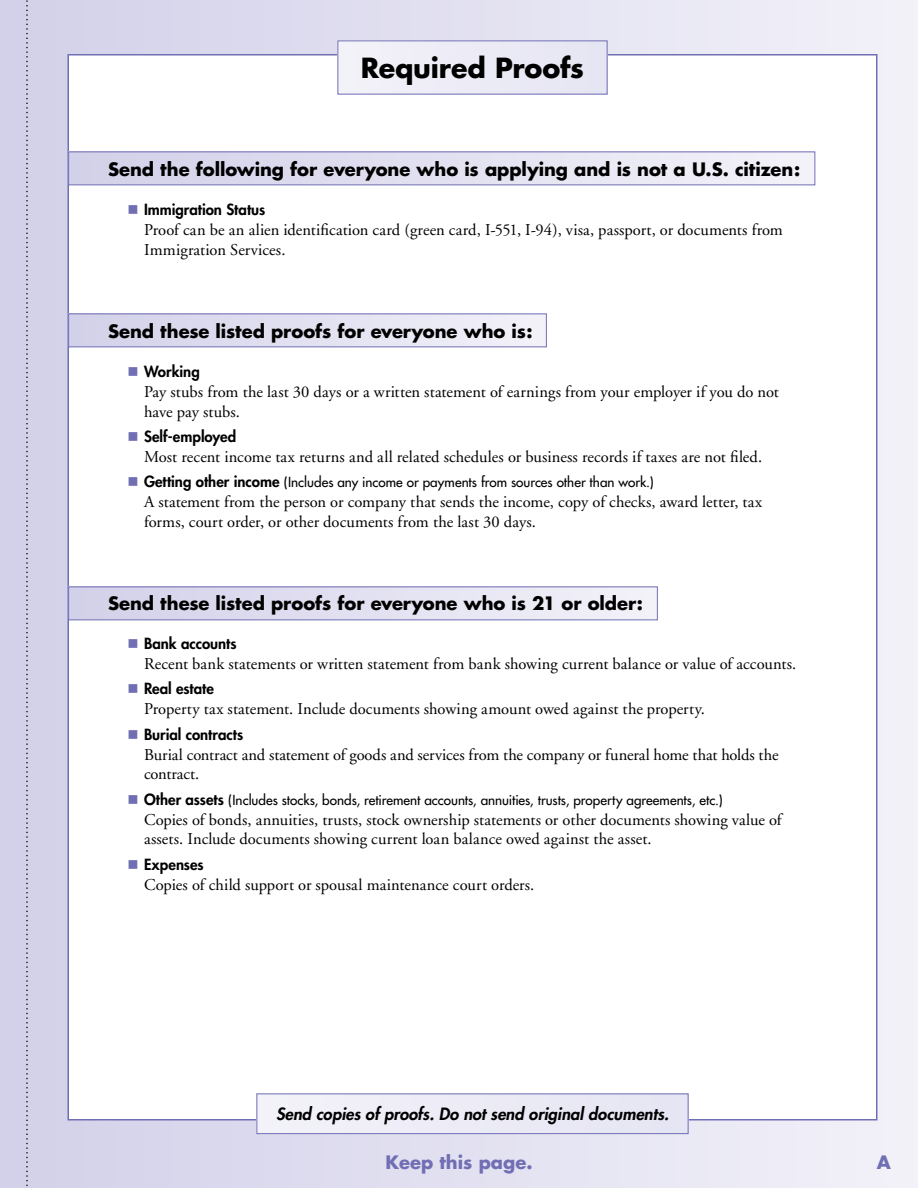
<style>
.page{position:relative;width:918px;height:1188px;background:#fff}
.page>*{position:absolute;margin:0;border:0;box-sizing:border-box;transform-origin:0 0}
.t1{font:700 27px "Futura";letter-spacing:-.005em;color:#000}
.t2{font:700 18px "Futura";letter-spacing:-.005em;color:#000}
.t3{font:700 18px "Futura";color:#716fb4}
.t4{font:16.5px/19.8px "Adobe Garamond";color:#000}
.Notice{font:italic 800 16.5px "Futura";color:#000}
.t5{font:800 15px "Futura";color:#000}
.t6{font:13.5px "Futura";color:#000}
.s1{font-weight:800;font-size:15px}
</style>
<div class="page">
<div style="left:0;top:0;width:918px;height:1188px;background:linear-gradient(to right,#d2d0e8,#f2f1f8)"></div>
<svg style="left:26px;top:0;width:2px;height:1188px;background:#acabbe"></svg>
<div style="left:68px;top:54px;width:810px;height:1066px;background:#fff;border:2px solid #716fb4"></div>
<div style="left:69px;top:587px;width:588px;height:33px;background:linear-gradient(to right,#d2d0e9,#f3f2f9)"></div>
<div style="left:68px;top:586px;width:590px;height:34px;border:1px solid #716fb4"></div>
<div style="left:69px;top:314px;width:477px;height:33px;background:linear-gradient(to right,#d2d0e9,#f3f2f9)"></div>
<div style="left:68px;top:314px;width:479px;height:33px;border:1px solid #716fb4"></div>
<div style="left:69px;top:152px;width:746px;height:33px;background:linear-gradient(to right,#d2d0e9,#f3f2f9)"></div>
<div style="left:68px;top:152px;width:747px;height:33px;border:1px solid #716fb4"></div>
<div style="left:338px;top:41px;width:269px;height:53px;background:#ecebf6"></div>
<div style="left:338px;top:40px;width:270px;height:54px;border:1px solid #716fb4"></div>
<div style="left:257px;top:1094px;width:431px;height:40px;background:#ecebf6"></div>
<div style="left:256px;top:1094px;width:432px;height:40px;border:1px solid #716fb4"></div>
<h2 class="t1" style="left:361px;top:50px;width:225px">Required Proofs</h2>
<h3 class="t2" style="left:108px;top:158px;width:694px">Send the following for everyone who is applying and is not a U.S. citizen:</h3>
<p class="t5" style="left:144px;top:200px;width:123px">Immigration Status</p>
<p class="t4" style="left:144px;top:220px;width:640px">Proof can be an alien identification card (green card, I-551, I-94), visa, passport, or documents from<br>Immigration Services.</p>
<h3 class="t2" style="left:108px;top:319px;width:426px">Send these listed proofs for everyone who is:</h3>
<p class="t5" style="left:144px;top:362px;width:57px">Working</p>
<p class="t4" style="left:144px;top:382px;width:636px">Pay stubs from the last 30 days or a written statement of earnings from your employer if you do not have pay stubs.</p>
<p class="t5" style="left:144px;top:427px;width:94px">Self-employed</p>
<p class="t4" style="left:144px;top:447px;width:620px">Most recent income tax returns and all related schedules or business records if taxes are not filed.</p>
<p class="t6" style="left:144px;top:474px;width:511px"><span class="s1">Getting other income</span> (Includes any income or payments from sources other than work.)</p>
<p class="t4" style="left:144px;top:493px;width:620px">A statement from the person or company that sends the income, copy of checks, award letter, tax forms, court order, or other documents from the last 30 days.</p>
<h3 class="t2" style="left:108px;top:591px;width:537px">Send these listed proofs for everyone who is 21 or older:</h3>
<p class="t5" style="left:144px;top:634px;width:94px">Bank accounts</p>
<p class="t4" style="left:144px;top:654px;width:654px">Recent bank statements or written statement from bank showing current balance or value of accounts.</p>
<p class="t5" style="left:144px;top:679px;width:72px">Real estate</p>
<p class="t4" style="left:144px;top:700px;width:562px">Property tax statement. Include documents showing amount owed against the property.</p>
<p class="t5" style="left:144px;top:725px;width:101px">Burial contracts</p>
<p class="t4" style="left:144px;top:745px;width:636px">Burial contract and statement of goods and services from the company or funeral home that holds the contract.</p>
<p class="t6" style="left:144px;top:791px;width:580px"><span class="s1">Other assets</span> (Includes stocks, bonds, retirement accounts, annuities, trusts, property agreements, etc.)</p>
<p class="t4" style="left:144px;top:810px;width:639px">Copies of bonds, annuities, trusts, stock ownership statements or other documents showing value of assets. Include documents showing current loan balance owed against the asset.</p>
<p class="t5" style="left:144px;top:855px;width:61px">Expenses</p>
<p class="t4" style="left:144px;top:875px;width:392px">Copies of child support or spousal maintenance court orders.</p>
<p class="Notice" style="left:276px;top:1104px;width:394px">Send copies of proofs. Do not send original documents.</p>
<p class="t3" style="left:385px;top:1150px;width:149px">Keep this page.</p>
<p class="t3" style="left:877px;top:1150px;width:16px">A</p>
</div>
